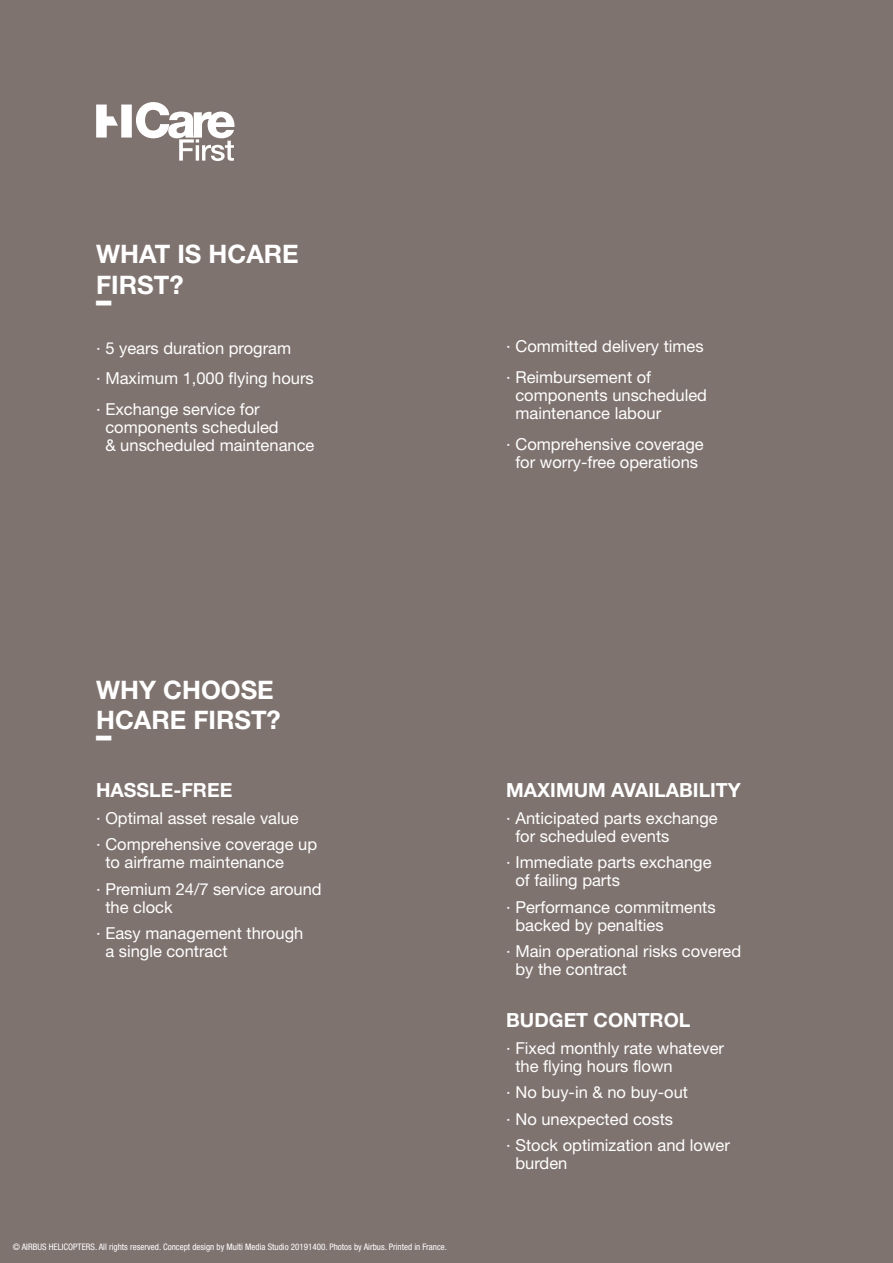
<style>
.page{position:relative;width:893px;height:1263px;background:#7f736f}
.page>*{position:absolute;margin:0;border:0;box-sizing:border-box;transform-origin:0 0}
.t1{font:700 25.5px/30.6px "Helvetica Neue LT Std";color:#fff}
.t2{font:700 24px "Full Stop";color:#fff}
.t3{font:700 19.5px "Helvetica Neue LT Std";color:#fff}
.t4{font:16.5px/18px "Helvetica Neue LT Std";color:#fff}
.t5{font:condensed 9px "Helvetica Neue LT Std";color:#fff}
</style>
<div class="page">
<svg style="left:96px;top:102px;width:139px;height:59px"></svg>
<h1 class="t1" style="left:96px;top:238px;width:204px">WHAT IS HCARE<br>FIRST?</h1>
<h2 class="t2" style="left:96px;top:300px;width:17px">_</h2>
<p class="t4" style="left:96px;top:332px;width:219px;line-height:30.8px">· 5 years duration program<br>· Maximum 1,000 flying hours · Exchange service for</p>
<p class="t4" style="left:105px;top:418px;width:211px">components scheduled<br>&amp; unscheduled maintenance</p>
<p class="t4" style="left:506px;top:331px;width:199px;line-height:30.8px">· Committed delivery times · Reimbursement of</p>
<p class="t4" style="left:515px;top:386px;width:193px">components unscheduled maintenance labour</p>
<p class="t4" style="left:506px;top:434px;width:199px;text-align:center">· Comprehensive coverage for worry-free operations</p>
<h1 class="t1" style="left:96px;top:674px;width:186px">WHY CHOOSE<br>HCARE FIRST?</h1>
<h2 class="t2" style="left:96px;top:736px;width:17px">_</h2>
<p class="t3" style="left:96px;top:778px;width:138px">HASSLE-FREE</p>
<p class="t4" style="left:96px;top:804px;width:222px;line-height:26.5px">· Optimal asset resale value<br>· Comprehensive coverage up</p>
<p class="t4" style="left:96px;top:849px;width:227px;line-height:26.5px;text-indent:9px">to airframe maintenance<br>· Premium 24/7 service around</p>
<p class="t4" style="left:96px;top:893px;width:209px;line-height:26.5px;text-indent:9px">the clock<br>· Easy management through</p>
<p class="t4" style="left:105px;top:942px;width:124px">a single contract</p>
<p class="t5" style="left:13px;top:1242px;width:436px">© AIRBUS HELICOPTERS. All rights reserved. Concept design by Multi Media Studio 20191400. Photos by Airbus. Printed in France.</p>
<p class="t3" style="left:506px;top:778px;width:236px">MAXIMUM AVAILABILITY</p>
<p class="t4" style="left:515px;top:809px;width:204px;text-indent:-9px">· Anticipated parts exchange for scheduled events</p>
<p class="t4" style="left:515px;top:853px;width:198px;text-indent:-9px">· Immediate parts exchange of failing parts</p>
<p class="t4" style="left:515px;top:898px;width:202px;text-indent:-9px">· Performance commitments backed by penalties</p>
<p class="t4" style="left:515px;top:942px;width:227px;text-indent:-9px">· Main operational risks covered by the contract</p>
<p class="t3" style="left:506px;top:1008px;width:186px">BUDGET CONTROL</p>
<p class="t4" style="left:515px;top:1039px;width:210px;text-indent:-9px">· Fixed monthly rate whatever the flying hours flown</p>
<p class="t4" style="left:506px;top:1079px;width:225px;line-height:26.5px">· No buy-in &amp; no buy-out<br>· No unexpected costs<br>· Stock optimization and lower</p>
<p class="t4" style="left:515px;top:1154px;width:53px">burden</p>
</div>
